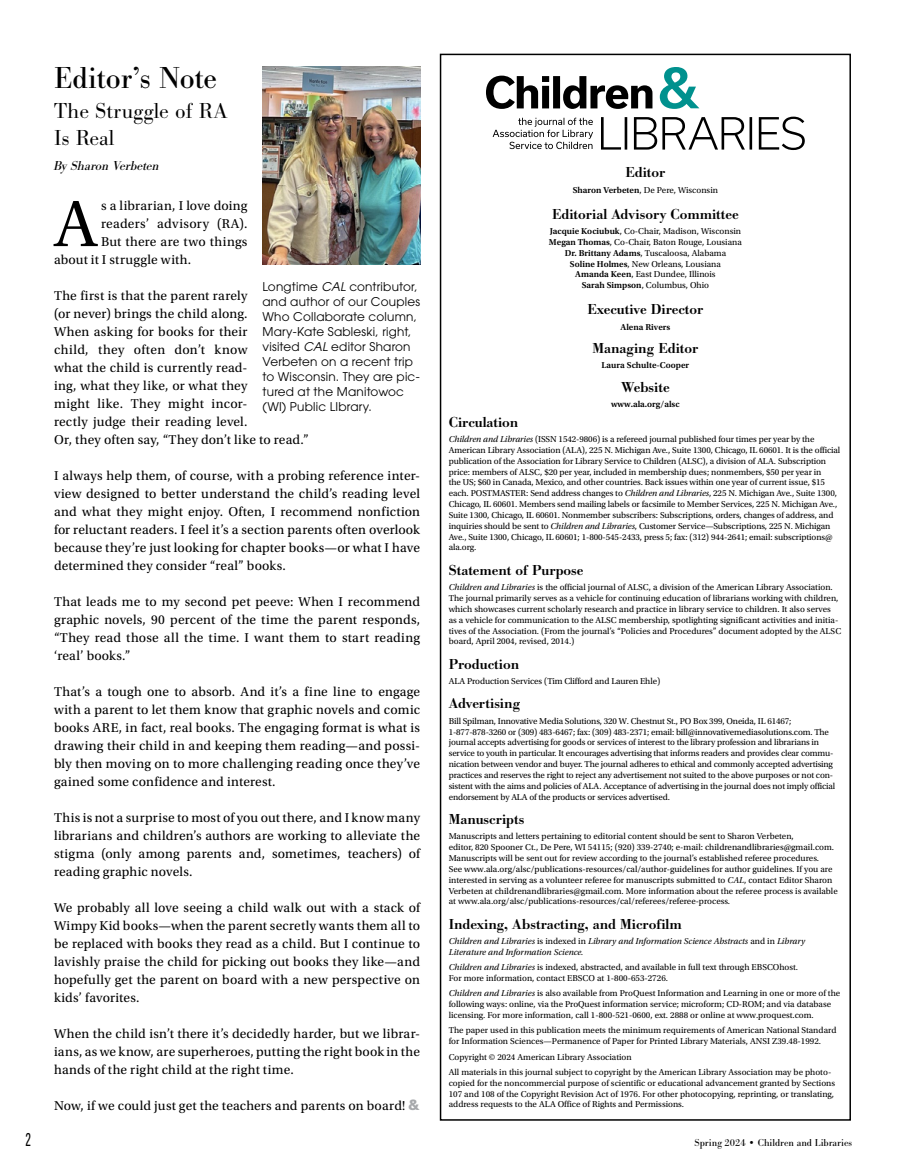
<style>
.page{position:relative;width:905px;height:1175px;background:#fff}
.page>*{position:absolute;margin:0;border:0;box-sizing:border-box;transform-origin:0 0}
.t1{font:68.7px "Utopia Std";color:#000}
.t2{font:31.5px "Bodoni URW";color:#000}
.t3{font:300 22.5px/27px "Bodoni URW";color:#000}
.t4{font:18px "Trade Gothic Next LT Pro Cm";color:#000;scale:.82 1}
.t5{font:500 15px "Bodoni URW";color:#000}
.t6{font:13.5px/18px "Utopia Std";letter-spacing:.015em;color:#000;text-align:justify}
.t7{font:italic 13.5px "Bodoni URW";color:#000}
.t8{font:12px/15px "ITC Avant Garde Pro";letter-spacing:.015em;color:#000}
.t9{font:10.5px "Bodoni URW";color:#000}
.t10{font:9px/10.8px "Utopia Std";letter-spacing:-.005em;color:#000}
.t11{font:italic 9px/10.8px "Utopia Std";color:#000}
.t12{font:600 9px "Utopia Std";color:#000}
.s1{font-family:"Usual";font-weight:800;color:#a7a9ac}
.s2{font-style:italic}
.s3{font-weight:600}
.s4{font-style:normal}
</style>
<div class="page">
<div style="left:440px;top:54px;width:410px;height:1066px;border:2px solid #000"></div>
<svg style="left:486px;top:76px;width:166px;height:33px"></svg>
<svg style="left:601px;top:117px;width:203px;height:33px"></svg>
<svg style="left:492px;top:118px;width:101px;height:31px"></svg>
<svg style="left:659px;top:67px;width:40px;height:42px"></svg>
<img style="left:262px;top:67px;width:158px;height:197px">
<h2 class="t2" style="left:54px;top:59px;width:164px">Editor’s Note</h2>
<h3 class="t3" style="left:54px;top:97px;width:175px">The Struggle of RA<br>Is Real</h3>
<h3 class="t7" style="left:54px;top:158px;width:107px">By Sharon Verbeten</h3>
<h1 class="t1" style="left:54px;top:187px;width:45px">A</h1>
<h3 class="t6" style="left:101px;top:197px;width:148px">s a librarian, I love doing</h3>
<h3 class="t6" style="left:101px;top:215px;width:148px">readers’ advisory (RA).</h3>
<h3 class="t6" style="left:101px;top:233px;width:148px">But there are two things</h3>
<h3 class="t6" style="left:54px;top:251px;width:139px">about it I struggle with.</h3>
<p class="t6" style="left:54px;top:287px;width:256px;text-align:left">The first is that the parent rarely<br>(or never) brings the child along.<br>When asking for books for their<br>child, they often don’t know<br>what the child is currently read-<br>ing, what they like, or what they<br>might like. They might incor-<br>rectly judge their reading level.<br>Or, they often say, “They don’t like to read.”</p>
<p class="t6" style="left:54px;top:467px;width:367px">I always help them, of course, with a probing reference inter&shy;view designed to better understand the child’s reading level and what they might enjoy. Often, I recommend nonfiction for reluctant readers. I feel it’s a section parents often overlook because they’re just looking for chapter books—or what I have determined they consider “real” books.</p>
<h3 class="t6" style="left:54px;top:593px;width:367px">That leads me to my second pet peeve: When I recommend graphic novels, 90 percent of the time the parent responds, “They read those all the time. I want them to start reading ‘real’ books.”</h3>
<p class="t6" style="left:54px;top:683px;width:367px">That’s a tough one to absorb. And it’s a fine line to engage with a parent to let them know that graphic novels and comic books ARE, in fact, real books. The engaging format is what is drawing their child in and keeping them reading—and possi&shy;bly then moving on to more challenging reading once they’ve gained some confidence and interest.</p>
<h3 class="t6" style="left:54px;top:809px;width:367px">This is not a surprise to most of you out there, and I know many librarians and children’s authors are working to alleviate the stigma (only among parents and, sometimes, teachers) of reading graphic novels.</h3>
<p class="t6" style="left:54px;top:899px;width:367px">We probably all love seeing a child walk out with a stack of Wimpy Kid books—when the parent secretly wants them all to be replaced with books they read as a child. But I continue to lavishly praise the child for picking out books they like—and hopefully get the parent on board with a new perspective on kids’ favorites.</p>
<h3 class="t6" style="left:54px;top:1025px;width:367px">When the child isn’t there it’s decidedly harder, but we librar&shy;ians, as we know, are superheroes, putting the right book in the hands of the right child at the right time.</h3>
<h3 class="t6" style="left:54px;top:1097px;width:366px">Now, if we could just get the teachers and parents on board! <span class="s1">&amp;</span></h3>
<h3 class="t8" style="left:262px;top:279px;width:159px">Longtime <span class="s2">CAL</span> contributor, and author of our Couples<br>Who Collaborate column,<br>Mary-Kate Sableski, right, visited <span class="s2">CAL</span> editor Sharon<br>Verbeten on a recent trip to Wisconsin. They are pic&shy;tured at the Manitowoc (WI) Public LIbrary.</h3>
<h3 class="t5" style="left:625px;top:163px;width:41px">Editor</h3>
<p class="t10" style="left:573px;top:184px;width:147px"><span class="s3">Sharon Verbeten</span>, De Pere, Wisconsin</p>
<h3 class="t5" style="left:552px;top:205px;width:188px">Editorial Advisory Committee</h3>
<p class="t10" style="left:549px;top:226px;width:194px;text-align:center"><span class="s3">Jacquie Kociubuk</span>, Co-Chair, Madison, Wisconsin <span class="s3">Megan Thomas</span>, Co-Chair, Baton Rouge, Lousiana <span class="s3">Dr. Brittany Adams</span>, Tuscaloosa, Alabama<br><span class="s3">Soline Holmes</span>, New Orleans, Lousiana<br><span class="s3">Amanda Keen</span>, East Dundee, Illinois<br><span class="s3">Sarah Simpson</span>, Columbus, Ohio</p>
<h3 class="t5" style="left:587px;top:301px;width:117px">Executive Director</h3>
<p class="t12" style="left:620px;top:322px;width:51px">Alena Rivers</p>
<h3 class="t5" style="left:592px;top:339px;width:107px">Managing Editor</h3>
<p class="t12" style="left:601px;top:360px;width:89px">Laura Schulte-Cooper</p>
<h3 class="t5" style="left:621px;top:378px;width:50px">Website</h3>
<p class="t12" style="left:611px;top:399px;width:70px">www.ala.org/alsc</p>
<h3 class="t5" style="left:448px;top:413px;width:71px">Circulation</h3>
<p class="t10" style="left:448px;top:434px;width:393px"><span class="s2">Children and Libraries</span> (ISSN 1542-9806) is a refereed journal published four times per year by the American Library Association (ALA), 225 N. Michigan Ave., Suite 1300, Chicago, IL 60601. It is the official publication of the Association for Library Service to Children (ALSC), a division of ALA. Subscription price: members of ALSC, $20 per year, included in membership dues; nonmembers, $50 per year in<br>the US; $60 in Canada, Mexico, and other countries. Back issues within one year of current issue, $15 each. POSTMASTER: Send address changes to <span class="s2">Children and Libraries</span>, 225 N. Michigan Ave., Suite 1300, Chicago, IL 60601. Members send mailing labels or facsimile to Member Services, 225 N. Michigan Ave., Suite 1300, Chicago, IL 60601. Nonmember subscribers: Subscriptions, orders, changes of address, and inquiries should be sent to <span class="s2">Children and Libraries</span>, Customer Service—Subscriptions, 225 N. Michigan Ave., Suite 1300, Chicago, IL 60601; 1-800-545-2433, press 5; fax: (312) 944-2641; email: subscriptions@ ala.org.</p>
<h3 class="t5" style="left:448px;top:561px;width:136px">Statement of Purpose</h3>
<p class="t10" style="left:448px;top:582px;width:394px"><span class="s2">Children and Libraries</span> is the official journal of ALSC, a division of the American Library Association.<br>The journal primarily serves as a vehicle for continuing education of librarians working with children, which showcases current scholarly research and practice in library service to children. It also serves as a vehicle for communication to the ALSC membership, spotlighting significant activities and initia&shy;tives of the Association. (From the journal’s “Policies and Procedures” document adopted by the ALSC board, April 2004, revised, 2014.)</p>
<h3 class="t5" style="left:448px;top:655px;width:72px">Production</h3>
<p class="t10" style="left:448px;top:676px;width:213px">ALA Production Services (Tim Clifford and Lauren Ehle)</p>
<h3 class="t5" style="left:448px;top:694px;width:73px">Advertising</h3>
<p class="t10" style="left:448px;top:715px;width:388px">Bill Spilman, Innovative Media Solutions, 320 W. Chestnut St., PO Box 399, Oneida, IL 61467; 1-877-878-3260 or (309) 483-6467; fax: (309) 483-2371; email: bill@innovativemediasolutions.com. The journal accepts advertising for goods or services of interest to the library profession and librarians in service to youth in particular. It encourages advertising that informs readers and provides clear commu&shy;nication between vendor and buyer. The journal adheres to ethical and commonly accepted advertising practices and reserves the right to reject any advertisement not suited to the above purposes or not con&shy;sistent with the aims and policies of ALA. Acceptance of advertising in the journal does not imply official endorsement by ALA of the products or services advertised.</p>
<h3 class="t5" style="left:448px;top:810px;width:77px">Manuscripts</h3>
<p class="t10" style="left:448px;top:831px;width:390px">Manuscripts and letters pertaining to editorial content should be sent to Sharon Verbeten,<br>editor, 820 Spooner Ct., De Pere, WI 54115; (920) 339-2740; e-mail: childrenandlibraries@gmail.com.<br>Manuscripts will be sent out for review according to the journal’s established referee procedures.<br>See www.ala.org/alsc/publications-resources/cal/author-guidelines for author guidelines. If you are interested in serving as a volunteer referee for manuscripts submitted to <span class="s2">CAL</span>, contact Editor Sharon Verbeten at childrenandlibraries@gmail.com. More information about the referee process is available at www.ala.org/alsc/publications-resources/cal/referees/referee-process.</p>
<h3 class="t5" style="left:448px;top:915px;width:234px">Indexing, Abstracting, and Microfilm</h3>
<p class="t11" style="left:448px;top:935px;width:358px">Children and Libraries <span class="s4">is indexed in</span> Library and Information Science Abstracts <span class="s4">and in</span> Library<br>Literature and Information Science.</p>
<p class="t10" style="left:448px;top:962px;width:351px"><span class="s2">Children and Libraries</span> is indexed, abstracted, and available in full text through EBSCOhost.<br>For more information, contact EBSCO at 1-800-653-2726.</p>
<p class="t10" style="left:448px;top:988px;width:393px"><span class="s2">Children and Libraries</span> is also available from ProQuest Information and Learning in one or more of the following ways: online, via the ProQuest information service; microform; CD-ROM; and via database licensing. For more information, call 1-800-521-0600, ext. 2888 or online at www.proquest.com.</p>
<p class="t10" style="left:448px;top:1025px;width:389px">The paper used in this publication meets the minimum requirements of American National Standard for Information Sciences—Permanence of Paper for Printed Library Materials, ANSI Z39.48-1992.</p>
<p class="t10" style="left:448px;top:1049px;width:384px;line-height:15.3px">Copyright © 2024 American Library Association<br>All materials in this journal subject to copyright by the American Library Association may be photo-</p>
<p class="t10" style="left:448px;top:1077px;width:388px;text-align:justify">copied for the noncommercial purpose of scientific or educational advancement granted by Sections 107 and 108 of the Copyright Revision Act of 1976. For other photocopying, reprinting, or translating, address requests to the ALA Office of Rights and Permissions.</p>
<h3 class="t4" style="left:26px;top:1127px;width:8px">2</h3>
<p class="t9" style="left:694px;top:1136px;width:159px">Spring 2024 • Children and Libraries</p>
</div>
